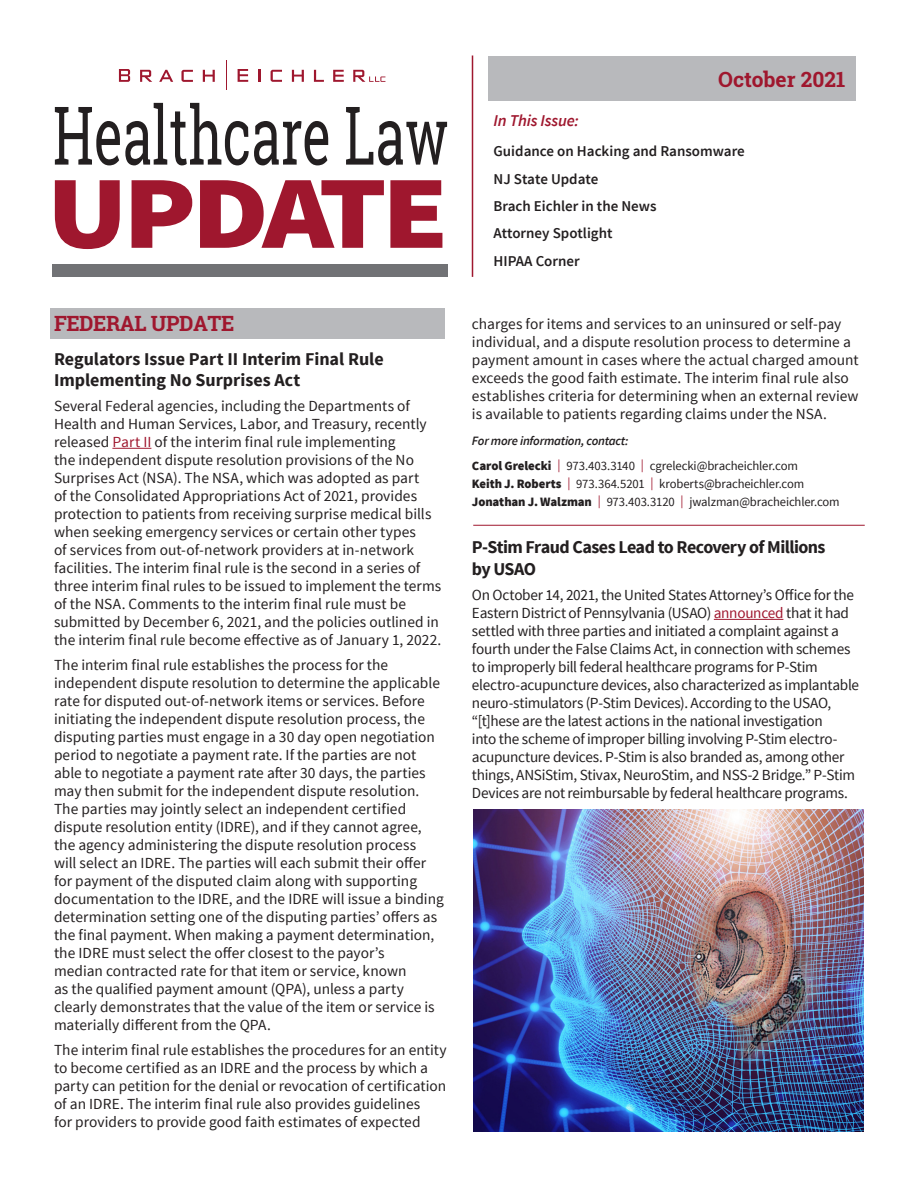
<style>
.page{position:relative;width:918px;height:1188px;background:#fff}
.page>*{position:absolute;margin:0;border:0;box-sizing:border-box;transform-origin:0 0}
.Head_Wine_17_19_Un{font:700 21px "Roboto Slab";letter-spacing:-.02em;color:#9f172e}
.Masthead_Date{font:700 21px "Roboto Slab";color:#9f172e}
.Subhead_NO_Rule_Ab{font:700 18px/21px "Source Sans Pro";color:#231f20}
.Back_Page_Contacts{font:700 18px/22.5px "Source Sans Pro";letter-spacing:-.035em;color:#231f20}
.Masthead_In_This_I{font:italic 600 16.5px "Source Sans Pro";letter-spacing:-.01em;color:#9f172e}
.hyperlink{font:15.3px/18px "Source Sans Pro";color:#231f20}
.hyperlink-2{font:15.3px/18px "Source Sans Pro";letter-spacing:-.02em;color:#231f20}
.Masthead_In_This_i{font:600 15px "Source Sans Pro";color:#231f20}
.Back_Page_Contacts-2{font:12.75px/18px "Source Sans Pro";letter-spacing:-.01em;color:#231f20}
.FOR_MORE_INFORMATI{font:italic 600 12.75px "Source Sans Pro";letter-spacing:-.02em;color:#231f20}
.s1{color:#9f172e}
.s2{font-weight:900}
</style>
<div class="page">
<div style="left:51px;top:309px;width:394px;height:30px;background:#b8b9bc"></div>
<hr style="left:112px;top:448px;width:39px;height:1px;background:#9f172e">
<hr style="left:714px;top:619px;width:69px;height:1px;background:#9f172e">
<div style="left:488px;top:56px;width:368px;height:45px;background:#b8b9bc"></div>
<svg style="left:55px;top:103px;width:273px;height:62px"></svg>
<svg style="left:346px;top:107px;width:101px;height:58px"></svg>
<svg style="left:55px;top:180px;width:65px;height:69px"></svg>
<svg style="left:132px;top:180px;width:60px;height:68px"></svg>
<svg style="left:200px;top:180px;width:184px;height:68px"></svg>
<svg style="left:390px;top:180px;width:52px;height:68px"></svg>
<svg style="left:119px;top:69px;width:11px;height:13px"></svg>
<svg style="left:140px;top:70px;width:12px;height:12px"></svg>
<svg style="left:159px;top:70px;width:14px;height:12px"></svg>
<svg style="left:203px;top:70px;width:12px;height:12px"></svg>
<svg style="left:258px;top:70px;width:3px;height:12px"></svg>
<svg style="left:292px;top:70px;width:12px;height:12px"></svg>
<svg style="left:314px;top:70px;width:10px;height:12px"></svg>
<svg style="left:333px;top:70px;width:11px;height:12px"></svg>
<svg style="left:181px;top:70px;width:12px;height:12px"></svg>
<svg style="left:271px;top:70px;width:11px;height:12px"></svg>
<svg style="left:238px;top:69px;width:10px;height:13px"></svg>
<svg style="left:226px;top:61px;width:1px;height:29px"></svg>
<svg style="left:353px;top:70px;width:32px;height:12px"></svg>
<div style="left:52px;top:264px;width:396px;height:12px;background:#717275"></div>
<hr style="left:472px;top:56px;width:1px;height:221px;background:#9f172e">
<img style="left:473px;top:809px;width:390px;height:323px">
<hr style="left:473px;top:525px;width:392px;height:1px;background:#9f172e">
<p class="Head_Wine_17_19_Un" style="left:54px;top:309px;width:182px">FEDERAL UPDATE</p>
<p class="Subhead_NO_Rule_Ab" style="left:54px;top:350px;width:331px">Regulators Issue Part II Interim Final Rule<br>Implementing No Surprises Act</p>
<p class="hyperlink" style="left:54px;top:397px;width:389px">Several Federal agencies, including the Departments of Health and Human Services, Labor, and Treasury, recently released <span class="s1">Part II</span> of the interim final rule implementing<br>the independent dispute resolution provisions of the No Surprises Act (NSA). The NSA, which was adopted as part<br>of the Consolidated Appropriations Act of 2021, provides protection to patients from receiving surprise medical bills when seeking emergency services or certain other types<br>of services from out-of-network providers at in-network facilities. The interim final rule is the second in a series of three interim final rules to be issued to implement the terms of the NSA. Comments to the interim final rule must be submitted by December 6, 2021, and the policies outlined in the interim final rule become effective as of January 1, 2022.</p>
<p class="hyperlink" style="left:54px;top:656px;width:391px">The interim final rule establishes the process for the independent dispute resolution to determine the applicable rate for disputed out-of-network items or services. Before initiating the independent dispute resolution process, the disputing parties must engage in a 30 day open negotiation period to negotiate a payment rate. If the parties are not able to negotiate a payment rate after 30 days, the parties may then submit for the independent dispute resolution.<br>The parties may jointly select an independent certified dispute resolution entity (IDRE), and if they cannot agree, the agency administering the dispute resolution process<br>will select an IDRE. The parties will each submit their offer for payment of the disputed claim along with supporting documentation to the IDRE, and the IDRE will issue a binding determination setting one of the disputing parties’ offers as the final payment. When making a payment determination, the IDRE must select the offer closest to the payor’s<br>median contracted rate for that item or service, known<br>as the qualified payment amount (QPA), unless a party clearly demonstrates that the value of the item or service is materially different from the QPA.</p>
<p class="hyperlink" style="left:54px;top:1041px;width:394px">The interim final rule establishes the procedures for an entity to become certified as an IDRE and the process by which a party can petition for the denial or revocation of certification of an IDRE. The interim final rule also provides guidelines<br>for providers to provide good faith estimates of expected</p>
<p class="Masthead_Date" style="left:718px;top:65px;width:129px">October 2021</p>
<p class="Masthead_In_This_I" style="left:494px;top:111px;width:87px">In This Issue:</p>
<p class="Masthead_In_This_i" style="left:494px;top:142px;width:253px">Guidance on Hacking and Ransomware</p>
<p class="Masthead_In_This_i" style="left:494px;top:169px;width:106px">NJ State Update</p>
<p class="Masthead_In_This_i" style="left:494px;top:197px;width:165px">Brach Eichler in the News</p>
<p class="Masthead_In_This_i" style="left:494px;top:224px;width:121px">Attorney Spotlight</p>
<p class="Masthead_In_This_i" style="left:494px;top:251px;width:88px">HIPAA Corner</p>
<p class="hyperlink" style="left:472px;top:315px;width:388px">charges for items and services to an uninsured or self-pay individual, and a dispute resolution process to determine a payment amount in cases where the actual charged amount exceeds the good faith estimate. The interim final rule also establishes criteria for determining when an external review is available to patients regarding claims under the NSA.</p>
<p class="FOR_MORE_INFORMATI" style="left:472px;top:433px;width:158px">For more information, contact:</p>
<p class="Back_Page_Contacts-2" style="left:472px;top:457px;width:369px"><span class="s2">Carol Grelecki</span> <span class="s1">|</span> 973.403.3140 <span class="s1">|</span> cgrelecki@bracheichler.com<br><span class="s2">Keith J. Roberts</span> <span class="s1">|</span> 973.364.5201 <span class="s1">|</span> kroberts@bracheichler.com<br><span class="s2">Jonathan J. Walzman</span> <span class="s1">|</span> 973.403.3120 <span class="s1">|</span> jwalzman@bracheichler.com</p>
<p class="Back_Page_Contacts" style="left:472px;top:536px;width:355px">P-Stim Fraud Cases Lead to Recovery of Millions by USAO</p>
<p class="hyperlink-2" style="left:472px;top:586px;width:389px">On October 14, 2021, the United States Attorney’s Office for the Eastern District of Pennsylvania (USAO) <span class="s1">announced</span> that it had settled with three parties and initiated a complaint against a fourth under the False Claims Act, in connection with schemes to improperly bill federal healthcare programs for P-Stim electro-acupuncture devices, also characterized as implantable neuro-stimulators (P-Stim Devices). According to the USAO, “[t]hese are the latest actions in the national investigation<br>into the scheme of improper billing involving P-Stim electro&shy;acupuncture devices. P-Stim is also branded as, among other things, ANSiStim, Stivax, NeuroStim, and NSS-2 Bridge.” P-Stim Devices are not reimbursable by federal healthcare programs.</p>
</div>
